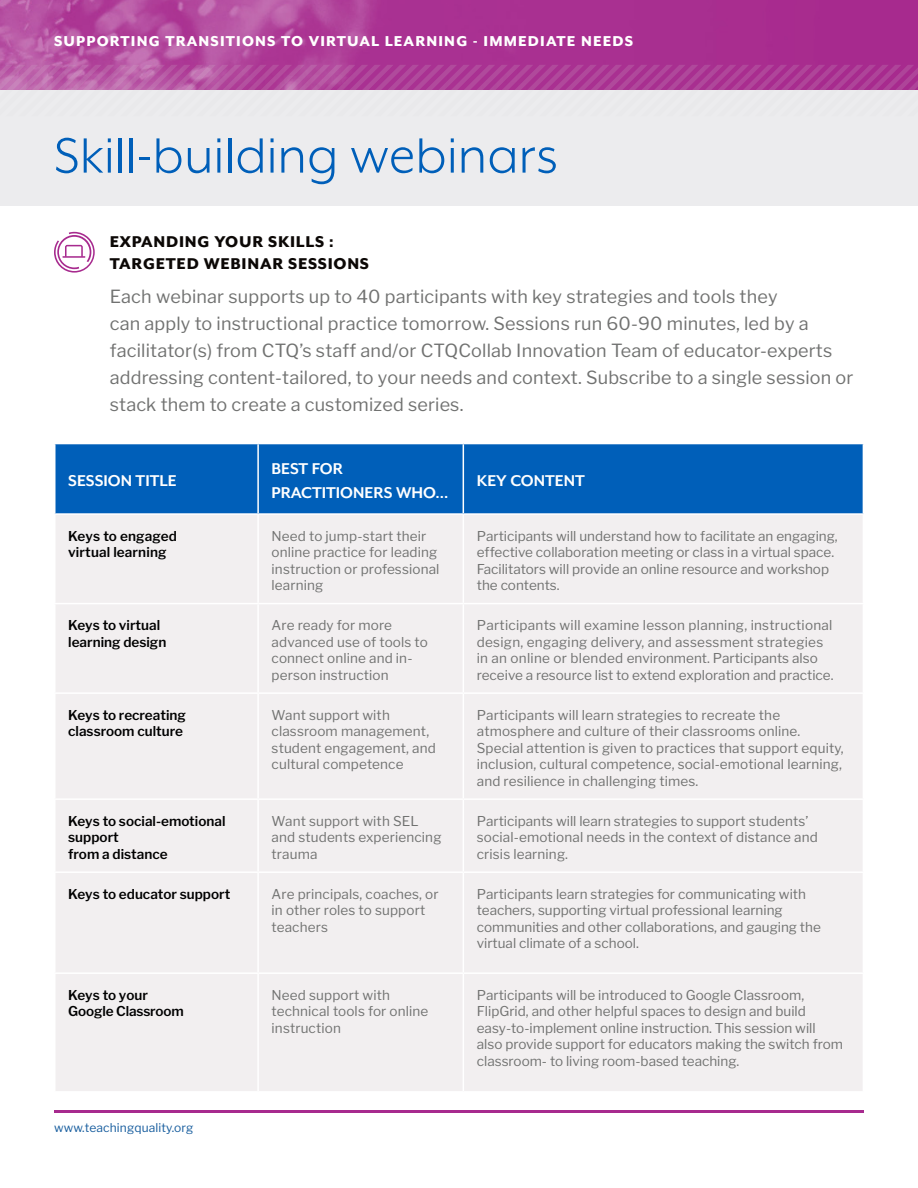
<style>
.page{position:relative;width:918px;height:1188px;background:#fff}
.page>*{position:absolute;margin:0;border:0;box-sizing:border-box;transform-origin:0 0}
.t1{font:57px "Mr Eaves XL Mod OT";letter-spacing:.01em;color:#005fb9}
.t2{font:18px/27px "Libre Franklin";letter-spacing:.01em;color:#717271}
.Sub_Head_1{font:700 18px/24px "Mr Eaves XL Mod OT";color:#fff}
.Sub_Head_1-2{font:800 18px/22.5px "Mr Eaves XL Mod OT";letter-spacing:.04em;color:#0c0806}
.t3{font:800 16.5px "Mr Eaves XL Mod OT";letter-spacing:.07em;color:#fff}
.t4{font:13.5px/16.5px "Libre Franklin";color:#717271}
.t5{font:13.5px/16.5px "Libre Franklin";letter-spacing:.02em;color:#717271}
.Sub_Head_1-3{font:600 13.5px/16.5px "Libre Franklin";color:#000}
.table_text{font:12px "Libre Franklin";letter-spacing:.01em;color:#175d9e}
</style>
<div class="page">
<div style="left:0;top:90px;width:918px;height:116px;background:#ececee"></div>
<img style="left:0;top:0;width:918px;height:65px">
<hr style="left:54px;top:1110px;width:810px;height:2px;background:#a72a8e">
<svg style="left:0;top:65px;width:918px;height:25px;background:#b0469b"></svg>
<div style="left:56px;top:444px;width:807px;height:69px;background:#005fb9"></div>
<div style="left:56px;top:515px;width:807px;height:576px;background:#f2eff0"></div>
<hr style="left:257px;top:444px;width:2px;height:69px;background:#fff">
<hr style="left:463px;top:444px;width:1px;height:69px;background:#fff">
<hr style="left:257px;top:694px;width:2px;height:104px;background:#fff">
<hr style="left:463px;top:694px;width:1px;height:104px;background:#fff">
<hr style="left:257px;top:515px;width:2px;height:88px;background:#fff">
<hr style="left:463px;top:515px;width:1px;height:88px;background:#fff">
<hr style="left:257px;top:974px;width:2px;height:117px;background:#fff">
<hr style="left:463px;top:974px;width:1px;height:117px;background:#fff">
<hr style="left:54px;top:603px;width:204px;height:1px;background:#fff">
<hr style="left:258px;top:603px;width:205px;height:1px;background:#fff">
<hr style="left:257px;top:604px;width:2px;height:88px;background:#fff">
<hr style="left:463px;top:603px;width:401px;height:1px;background:#fff">
<hr style="left:463px;top:604px;width:1px;height:88px;background:#fff">
<hr style="left:54px;top:692px;width:204px;height:2px;background:#fff">
<hr style="left:258px;top:692px;width:205px;height:2px;background:#fff">
<hr style="left:463px;top:692px;width:401px;height:2px;background:#fff">
<hr style="left:54px;top:798px;width:204px;height:2px;background:#fff">
<hr style="left:258px;top:798px;width:205px;height:2px;background:#fff">
<hr style="left:257px;top:800px;width:2px;height:71px;background:#fff">
<hr style="left:463px;top:798px;width:401px;height:2px;background:#fff">
<hr style="left:463px;top:800px;width:1px;height:71px;background:#fff">
<hr style="left:54px;top:871px;width:204px;height:2px;background:#fff">
<hr style="left:258px;top:871px;width:205px;height:2px;background:#fff">
<hr style="left:257px;top:873px;width:2px;height:99px;background:#fff">
<hr style="left:463px;top:871px;width:401px;height:2px;background:#fff">
<hr style="left:463px;top:873px;width:1px;height:99px;background:#fff">
<hr style="left:54px;top:972px;width:204px;height:2px;background:#fff">
<hr style="left:258px;top:972px;width:205px;height:2px;background:#fff">
<hr style="left:463px;top:972px;width:401px;height:2px;background:#fff">
<svg style="left:54px;top:232px;width:41px;height:41px"></svg>
<hr style="left:62px;top:256px;width:23px;height:2px;background:#a72a8e">
<p class="t3" style="left:54px;top:33px;width:581px">SUPPORTING TRANSITIONS TO VIRTUAL LEARNING - IMMEDIATE NEEDS</p>
<p class="t1" style="left:54px;top:127px;width:505px">Skill-building webinars</p>
<p class="Sub_Head_1-2" style="left:110px;top:230px;width:261px">EXPANDING YOUR SKILLS :<br>TARGETED WEBINAR SESSIONS</p>
<p class="t2" style="left:110px;top:283px;width:745px">Each webinar supports up to 40 participants with key strategies and tools they<br>can apply to instructional practice tomorrow. Sessions run 60-90 minutes, led by a facilitator(s) from CTQ’s staff and/or CTQCollab Innovation Team of educator-experts addressing content-tailored, to your needs and context. Subscribe to a single session or stack them to create a customized series.</p>
<p class="Sub_Head_1" style="left:68px;top:469px;width:110px">SESSION TITLE</p>
<p class="Sub_Head_1" style="left:272px;top:457px;width:178px">BEST FOR<br>PRACTITIONERS WHO…</p>
<p class="Sub_Head_1" style="left:477px;top:469px;width:110px">KEY CONTENT</p>
<p class="Sub_Head_1-3" style="left:68px;top:527px;width:110px">Keys to engaged virtual learning</p>
<p class="t4" style="left:272px;top:527px;width:169px">Need to jump-start their online practice for leading instruction or professional learning</p>
<p class="t4" style="left:477px;top:527px;width:363px">Participants will understand how to facilitate an engaging, effective collaboration meeting or class in a virtual space.<br>Facilitators will provide an online resource and workshop the contents.</p>
<p class="Sub_Head_1-3" style="left:68px;top:617px;width:100px">Keys to virtual learning design</p>
<p class="t4" style="left:272px;top:617px;width:158px">Are ready for more advanced use of tools to connect online and in&shy;person instruction</p>
<p class="t5" style="left:477px;top:617px;width:358px">Participants will examine lesson planning, instructional design, engaging delivery, and assessment strategies in an online or blended environment. Participants also receive a resource list to extend exploration and practice.</p>
<p class="Sub_Head_1-3" style="left:68px;top:707px;width:119px">Keys to recreating classroom culture</p>
<p class="t4" style="left:272px;top:707px;width:166px">Want support with classroom management, student engagement, and cultural competence</p>
<p class="t4" style="left:477px;top:707px;width:368px">Participants will learn strategies to recreate the atmosphere and culture of their classrooms online.<br>Special attention is given to practices that support equity, inclusion, cultural competence, social-emotional learning, and resilience in challenging times.</p>
<p class="Sub_Head_1-3" style="left:68px;top:813px;width:159px">Keys to social-emotional support<br>from a distance</p>
<p class="t4" style="left:272px;top:813px;width:171px">Want support with SEL and students experiencing trauma</p>
<p class="t4" style="left:477px;top:813px;width:343px">Participants will learn strategies to support students’ social-emotional needs in the context of distance and crisis learning.</p>
<p class="Sub_Head_1-3" style="left:68px;top:886px;width:164px">Keys to educator support</p>
<p class="t4" style="left:272px;top:886px;width:169px">Are principals, coaches, or in other roles to support teachers</p>
<p class="t4" style="left:477px;top:886px;width:346px">Participants learn strategies for communicating with teachers, supporting virtual professional learning communities and other collaborations, and gauging the virtual climate of a school.</p>
<p class="Sub_Head_1-3" style="left:68px;top:987px;width:117px">Keys to your<br>Google Classroom</p>
<p class="t4" style="left:272px;top:987px;width:158px">Need support with technical tools for online instruction</p>
<p class="t4" style="left:477px;top:987px;width:368px">Participants will be introduced to Google Classroom, FlipGrid, and other helpful spaces to design and build easy-to-implement online instruction. This session will also provide support for educators making the switch from classroom- to living room-based teaching.</p>
<p class="table_text" style="left:54px;top:1121px;width:141px">www.teachingquality.org</p>
</div>
